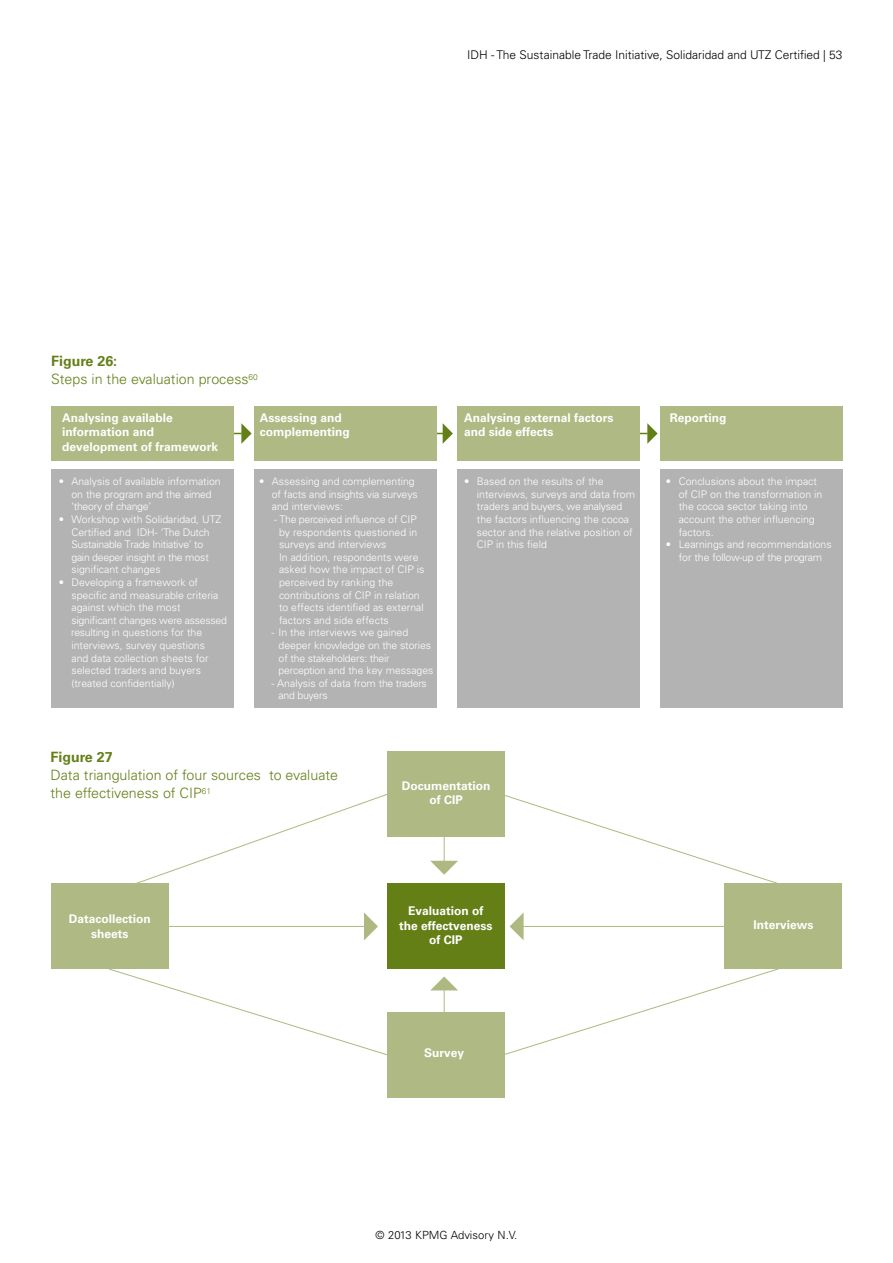
<style>
.page{position:relative;width:893px;height:1263px;background:#fff}
.page>*{position:absolute;margin:0;border:0;box-sizing:border-box;transform-origin:0 0}
.t1{font:300 14.25px/18px "Univers LT Std";color:#658019}
.t2{font:700 14.25px "Univers LT Std";color:#658019}
.t3{font:700 12px/14.4px "Univers LT Std";color:#fff;text-align:center}
.t4{font:300 12px "Univers LT Std";color:#000}
.t5{font:300 11.25px "Univers";color:#000}
.t6{font:300 10.5px/12.6px "Univers LT Std";color:#fff}
.t7{font:300 10.5px/12.6px "Univers LT Std";letter-spacing:-.025em;color:#fff}
.s1{font-weight:700}
</style>
<div class="page">
<svg style="left:109px;top:794px;width:279px;height:100px"></svg>
<svg style="left:499px;top:793px;width:282px;height:92px"></svg>
<svg style="left:502px;top:967px;width:278px;height:89px"></svg>
<svg style="left:108px;top:968px;width:281px;height:88px"></svg>
<div style="left:387px;top:884px;width:117px;height:85px;background:#657f17"></div>
<div style="left:725px;top:884px;width:117px;height:85px;background:#aeb983"></div>
<svg style="left:364px;top:912px;width:14px;height:28px"></svg>
<hr style="left:162px;top:926px;width:203px;height:1px;background:#aeb982">
<svg style="left:510px;top:912px;width:14px;height:28px"></svg>
<hr style="left:523px;top:926px;width:203px;height:1px;background:#aeb982">
<div style="left:51px;top:884px;width:117px;height:85px;background:#aeb983"></div>
<svg style="left:430px;top:861px;width:28px;height:14px"></svg>
<hr style="left:444px;top:758px;width:1px;height:103px;background:#aeb982">
<div style="left:387px;top:751px;width:117px;height:85px;background:#aeb983"></div>
<svg style="left:431px;top:976px;width:27px;height:14px"></svg>
<hr style="left:444px;top:990px;width:1px;height:103px;background:#aeb982">
<div style="left:387px;top:1013px;width:117px;height:85px;background:#aeb983"></div>
<div style="left:51px;top:469px;width:183px;height:239px;background:#b3b3b4"></div>
<div style="left:254px;top:469px;width:183px;height:239px;background:#b3b3b4"></div>
<div style="left:457px;top:469px;width:183px;height:239px;background:#b3b3b4"></div>
<div style="left:660px;top:469px;width:183px;height:239px;background:#b3b3b4"></div>
<svg style="left:234px;top:423px;width:18px;height:21px"></svg>
<svg style="left:437px;top:423px;width:16px;height:21px"></svg>
<svg style="left:640px;top:423px;width:18px;height:21px"></svg>
<div style="left:254px;top:406px;width:183px;height:55px;background:#aeb983"></div>
<div style="left:457px;top:406px;width:183px;height:55px;background:#aeb983"></div>
<div style="left:660px;top:406px;width:183px;height:55px;background:#aeb983"></div>
<div style="left:51px;top:406px;width:183px;height:55px;background:#aeb983"></div>
<h1 class="t1" style="left:51px;top:352px;width:208px"><span class="s1">Figure 26:<br></span>Steps in the evaluation process<sup>60</sup></h1>
<p class="t4" style="left:467px;top:48px;width:377px">IDH - The Sustainable Trade Initiative, Solidaridad and UTZ Certified | 53</p>
<p class="t3" style="left:260px;top:410px;width:91px;text-align:left">Assessing and complementing</p>
<p class="t3" style="left:464px;top:410px;width:151px;text-align:left">Analysing external factors and side effects</p>
<p class="t3" style="left:62px;top:410px;width:112px">Analysing available</p>
<p class="t3" style="left:670px;top:410px;width:58px">Reporting</p>
<p class="t3" style="left:62px;top:425px;width:158px;text-align:left">information and development of framework</p>
<p class="t6" style="left:71px;top:475px;width:151px;text-indent:-12px">• Analysis of available information on the program and the aimed ‘theory of change’</p>
<p class="t6" style="left:71px;top:513px;width:151px;text-indent:-13px">• Workshop with Solidaridad, UTZ<br>Certified and IDH- ‘The Dutch<br>Sustainable Trade Initiative’ to gain deeper insight in the most significant changes</p>
<p class="t6" style="left:71px;top:576px;width:157px;text-indent:-12px">• Developing a framework of specific and measurable criteria against which the most significant changes were assessed resulting in questions for the interviews, survey questions<br>and data collection sheets for selected traders and buyers (treated confidentially)</p>
<p class="t6" style="left:272px;top:475px;width:147px;text-indent:-13px">• Assessing and complementing of facts and insights via surveys and interviews:</p>
<p class="t6" style="left:279px;top:513px;width:147px;text-indent:-5px">- The perceived influence of CIP by respondents questioned in surveys and interviews<br>In addition, respondents were asked how the impact of CIP is perceived by ranking the contributions of CIP in relation to effects identified as external factors and side effects</p>
<p class="t6" style="left:279px;top:626px;width:156px;text-indent:-7px">- In the interviews we gained deeper knowledge on the stories of the stakeholders: their perception and the key messages</p>
<p class="t7" style="left:279px;top:677px;width:150px;text-indent:-7px">- Analysis of data from the traders and buyers</p>
<p class="t6" style="left:477px;top:475px;width:160px;text-indent:-13px">• Based on the results of the interviews, surveys and data from traders and buyers, we analysed the factors influencing the cocoa sector and the relative position of<br>CIP in this field</p>
<p class="t6" style="left:679px;top:475px;width:145px;text-indent:-13px">• Conclusions about the impact of CIP on the transformation in the cocoa sector taking into account the other influencing factors.</p>
<p class="t6" style="left:666px;top:538px;width:167px;text-align:center">• Learnings and recommendations for the follow-up of the program</p>
<h1 class="t2" style="left:50px;top:749px;width:64px">Figure 27</h1>
<h1 class="t1" style="left:50px;top:766px;width:289px">Data triangulation of four sources to evaluate the effectiveness of CIP<sup>61</sup></h1>
<p class="t3" style="left:69px;top:912px;width:84px">Datacollection sheets</p>
<p class="t3" style="left:402px;top:778px;width:90px">Documentation of CIP</p>
<p class="t3" style="left:399px;top:904px;width:95px">Evaluation of the effectveness of CIP</p>
<p class="t3" style="left:424px;top:1046px;width:42px">Survey</p>
<p class="t5" style="left:376px;top:1228px;width:143px">© 2013 KPMG Advisory N.V.</p>
<p class="t3" style="left:753px;top:917px;width:62px">Interviews</p>
</div>
